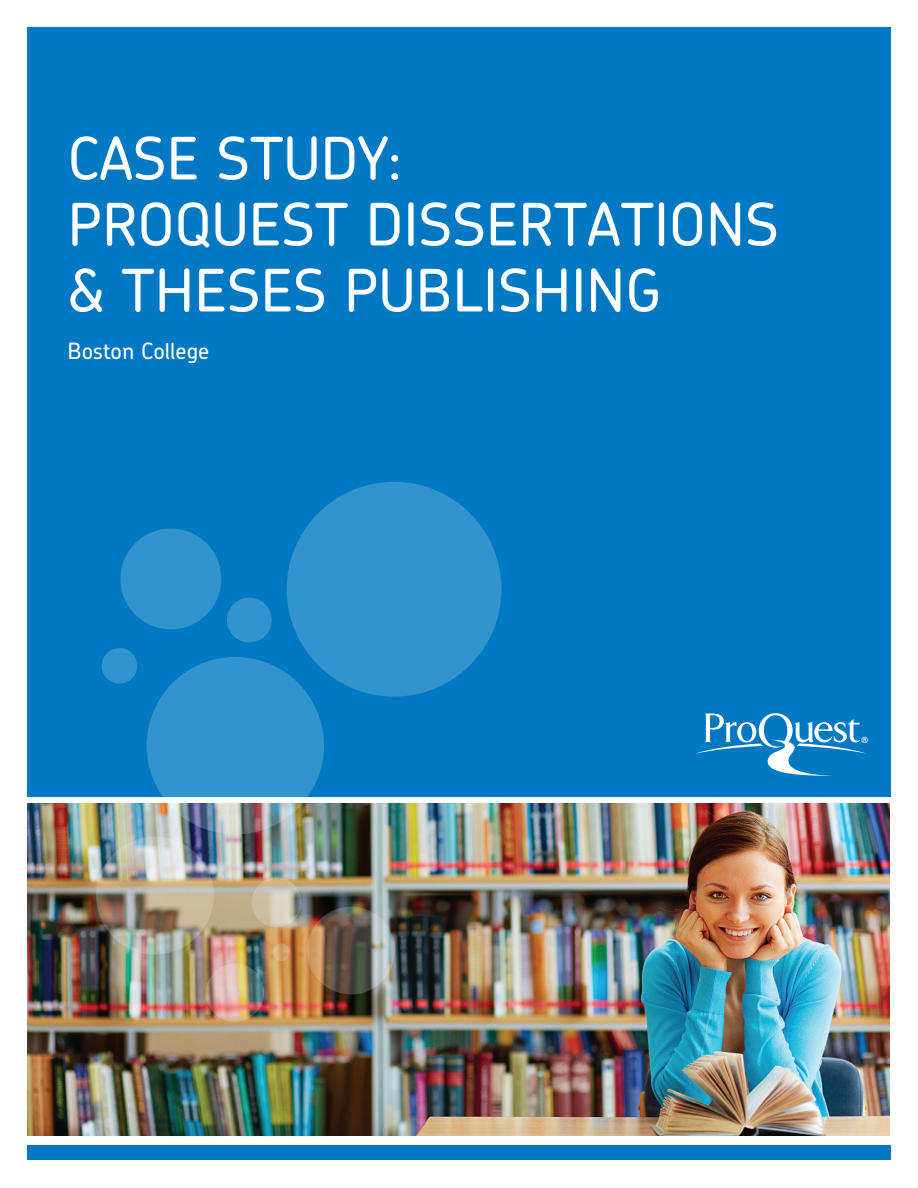
<style>
.page{position:relative;width:918px;height:1188px;background:#fff}
.page>*{position:absolute;margin:0;border:0;box-sizing:border-box;transform-origin:0 0}
.t1{font:500 58.5px/66px "Chevin";color:#fff}
.t2{font:500 22.5px "Chevin";color:#fff}
.t3{font:8.4px "Univers";color:#fff}
</style>
<div class="page">
<div style="left:27px;top:27px;width:864px;height:769px;background:#0079c2"></div>
<div style="left:27px;top:1145px;width:864px;height:15px;background:#0079c2"></div>
<img style="left:27px;top:804px;width:863px;height:332px">
<img style="left:96px;top:837px;width:118px;height:117px;border-radius:50%">
<svg style="left:147px;top:657px;width:177px;height:177px;background:#4497ca"></svg>
<div style="left:102px;top:648px;width:35px;height:36px;background:#3293cd;border-radius:50%"></div>
<div style="left:120px;top:529px;width:101px;height:100px;background:#3293cd;border-radius:50%"></div>
<div style="left:227px;top:598px;width:45px;height:44px;background:#3293cd;border-radius:50%"></div>
<div style="left:287px;top:482px;width:214px;height:215px;background:#3293cd;border-radius:50%"></div>
<img style="left:202px;top:874px;width:199px;height:152px">
<svg style="left:695px;top:713px;width:171px;height:63px"></svg>
<p class="t1" style="left:68px;top:124px;width:713px">CASE STUDY:<br>PROQUEST DISSERTATIONS &amp; THESES PUBLISHING</p>
<p class="t2" style="left:68px;top:337px;width:143px">Boston College</p>
<p class="t3" style="left:862px;top:735px;width:8px">®</p>
</div>
